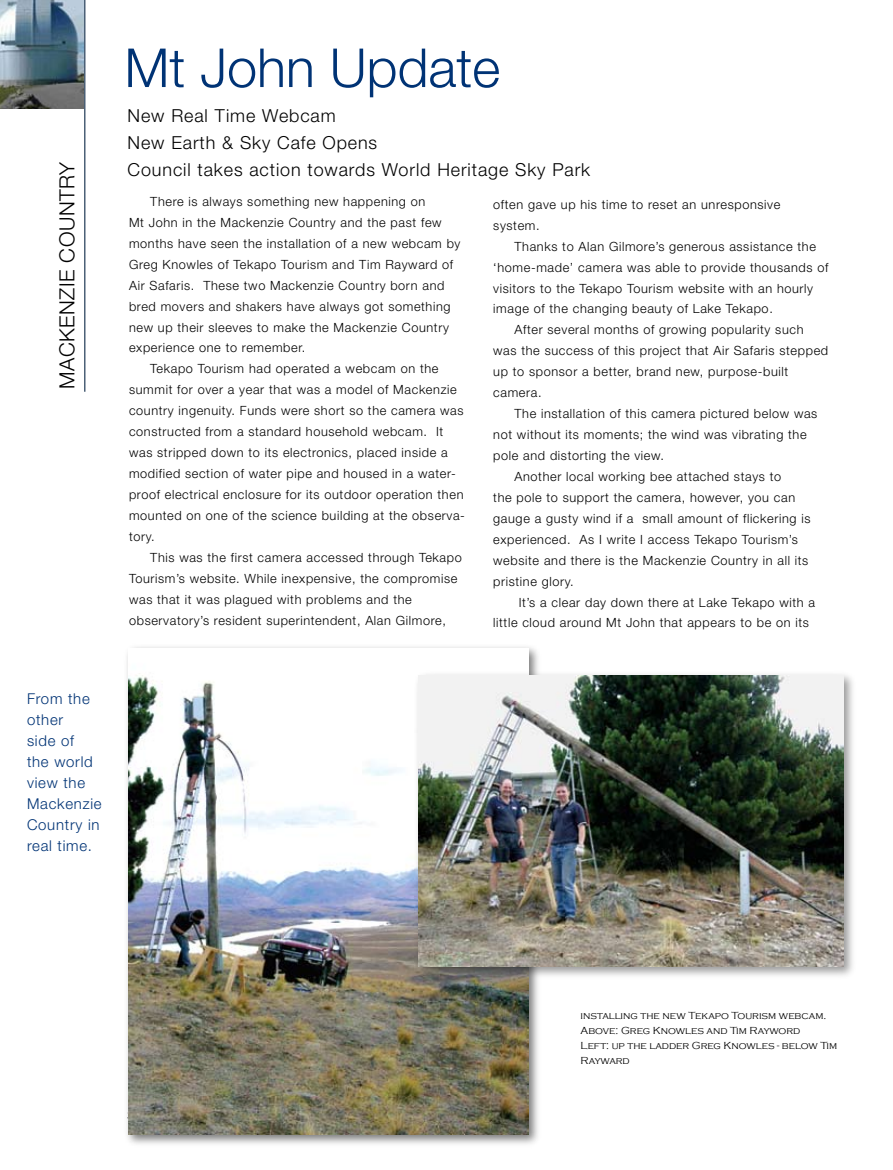
<style>
.page{position:relative;width:893px;height:1170px;background:#fff}
.page>*{position:absolute;margin:0;border:0;box-sizing:border-box;transform-origin:0 0}
.t1{font:300 53.85px "Helvetica Neue";color:#003375}
.t2{font:300 20.85px "Helvetica Neue";letter-spacing:.025em;color:#000}
.t3{font:300 18px/26.8px "Helvetica Neue";letter-spacing:.05em;color:#000}
.t4{font:300 15px/20.9px "Helvetica Neue";letter-spacing:.05em;color:#003375}
.t5{font:300 12.75px/20.9px "Helvetica Neue";letter-spacing:.05em;color:#000}
.t6{font:300 10.5px/15px "Copperplate Gothic";color:#000}
</style>
<div class="page">
<img style="left:0;top:0;width:84px;height:108px">
<hr style="left:84px;top:0;width:1px;height:392px;background:#4b6076">
<div style="left:124px;top:643px;width:418px;height:505px;background:#000;opacity:.53"></div>
<img style="left:128px;top:648px;width:400px;height:486px">
<div style="left:414px;top:670px;width:443px;height:309px;background:#000;opacity:.41"></div>
<img style="left:418px;top:675px;width:426px;height:291px">
<h2 class="t2" style="left:54px;top:389px;width:229px;rotate:-90deg">MACKENZIE COUNTRY</h2>
<p class="t4" style="left:27px;top:688px;width:76px">From the other<br>side of<br>the world view the<br>Mackenzie<br>Country in real time.</p>
<h1 class="t1" style="left:125px;top:35px;width:377px">Mt John Update</h1>
<h3 class="t3" style="left:128px;top:102px;width:464px">New Real Time Webcam<br>New Earth &amp; Sky Cafe Opens<br>Council takes action towards World Heritage Sky Park</h3>
<p class="t5" style="left:150px;top:191px;width:276px">There is always something new happening on</p>
<p class="t5" style="left:129px;top:211px;width:314px">Mt John in the Mackenzie Country and the past few</p>
<p class="t5" style="left:129px;top:232px;width:333px">months have seen the installation of a new webcam by</p>
<p class="t5" style="left:129px;top:253px;width:325px">Greg Knowles of Tekapo Tourism and Tim Rayward of</p>
<p class="t5" style="left:129px;top:274px;width:317px">Air Safaris. These two Mackenzie Country born and</p>
<p class="t5" style="left:129px;top:295px;width:323px">bred movers and shakers have always got something</p>
<p class="t5" style="left:129px;top:316px;width:321px">new up their sleeves to make the Mackenzie Country</p>
<p class="t5" style="left:129px;top:337px;width:178px">experience one to remember.</p>
<p class="t5" style="left:150px;top:358px;width:290px">Tekapo Tourism had operated a webcam on the</p>
<p class="t5" style="left:129px;top:379px;width:329px">summit for over a year that was a model of Mackenzie</p>
<p class="t5" style="left:129px;top:400px;width:336px">country ingenuity. Funds were short so the camera was</p>
<p class="t5" style="left:129px;top:421px;width:316px">constructed from a standard household webcam. It</p>
<p class="t5" style="left:129px;top:442px;width:320px">was stripped down to its electronics, placed inside a</p>
<p class="t5" style="left:129px;top:463px;width:328px">modified section of water pipe and housed in a water-</p>
<p class="t5" style="left:129px;top:483px;width:336px">proof electrical enclosure for its outdoor operation then</p>
<p class="t5" style="left:129px;top:504px;width:337px">mounted on one of the science building at the observa-</p>
<p class="t5" style="left:129px;top:525px;width:27px">tory.</p>
<p class="t5" style="left:150px;top:546px;width:313px">This was the first camera accessed through Tekapo</p>
<p class="t5" style="left:129px;top:567px;width:330px">Tourism’s website. While inexpensive, the compromise</p>
<p class="t5" style="left:129px;top:588px;width:284px">was that it was plagued with problems and the</p>
<p class="t5" style="left:129px;top:609px;width:318px">observatory’s resident superintendent, Alan Gilmore,</p>
<p class="t5" style="left:493px;top:193px;width:289px">often gave up his time to reset an unresponsive system.</p>
<p class="t5" style="left:514px;top:235px;width:303px">Thanks to Alan Gilmore’s generous assistance the</p>
<p class="t5" style="left:493px;top:256px;width:337px">‘home-made’ camera was able to provide thousands of</p>
<p class="t5" style="left:493px;top:277px;width:321px">visitors to the Tekapo Tourism website with an hourly</p>
<p class="t5" style="left:493px;top:298px;width:281px">image of the changing beauty of Lake Tekapo.</p>
<p class="t5" style="left:514px;top:319px;width:290px">After several months of growing popularity such</p>
<p class="t5" style="left:493px;top:340px;width:336px">was the success of this project that Air Safaris stepped</p>
<p class="t5" style="left:493px;top:361px;width:297px">up to sponsor a better, brand new, purpose-built</p>
<p class="t5" style="left:493px;top:382px;width:50px">camera.</p>
<p class="t5" style="left:514px;top:403px;width:304px">The installation of this camera pictured below was</p>
<p class="t5" style="left:493px;top:424px;width:315px">not without its moments; the wind was vibrating the</p>
<p class="t5" style="left:493px;top:444px;width:172px">pole and distorting the view.</p>
<p class="t5" style="left:514px;top:465px;width:268px">Another local working bee attached stays to</p>
<p class="t5" style="left:493px;top:486px;width:303px">the pole to support the camera, however, you can</p>
<p class="t5" style="left:493px;top:507px;width:319px">gauge a gusty wind if a small amount of flickering is</p>
<p class="t5" style="left:493px;top:528px;width:306px">experienced. As I write I access Tekapo Tourism’s</p>
<p class="t5" style="left:493px;top:549px;width:317px">website and there is the Mackenzie Country in all its</p>
<p class="t5" style="left:493px;top:570px;width:82px">pristine glory.</p>
<p class="t5" style="left:519px;top:591px;width:298px">It’s a clear day down there at Lake Tekapo with a</p>
<p class="t5" style="left:493px;top:612px;width:317px">little cloud around Mt John that appears to be on its</p>
<p class="t6" style="left:580px;top:1008px;width:258px">installing the new Tekapo Tourism webcam.<br>Above: Greg Knowles and Tim Rayword<br>Left: up the ladder Greg Knowles - below Tim<br>Rayward</p>
</div>
